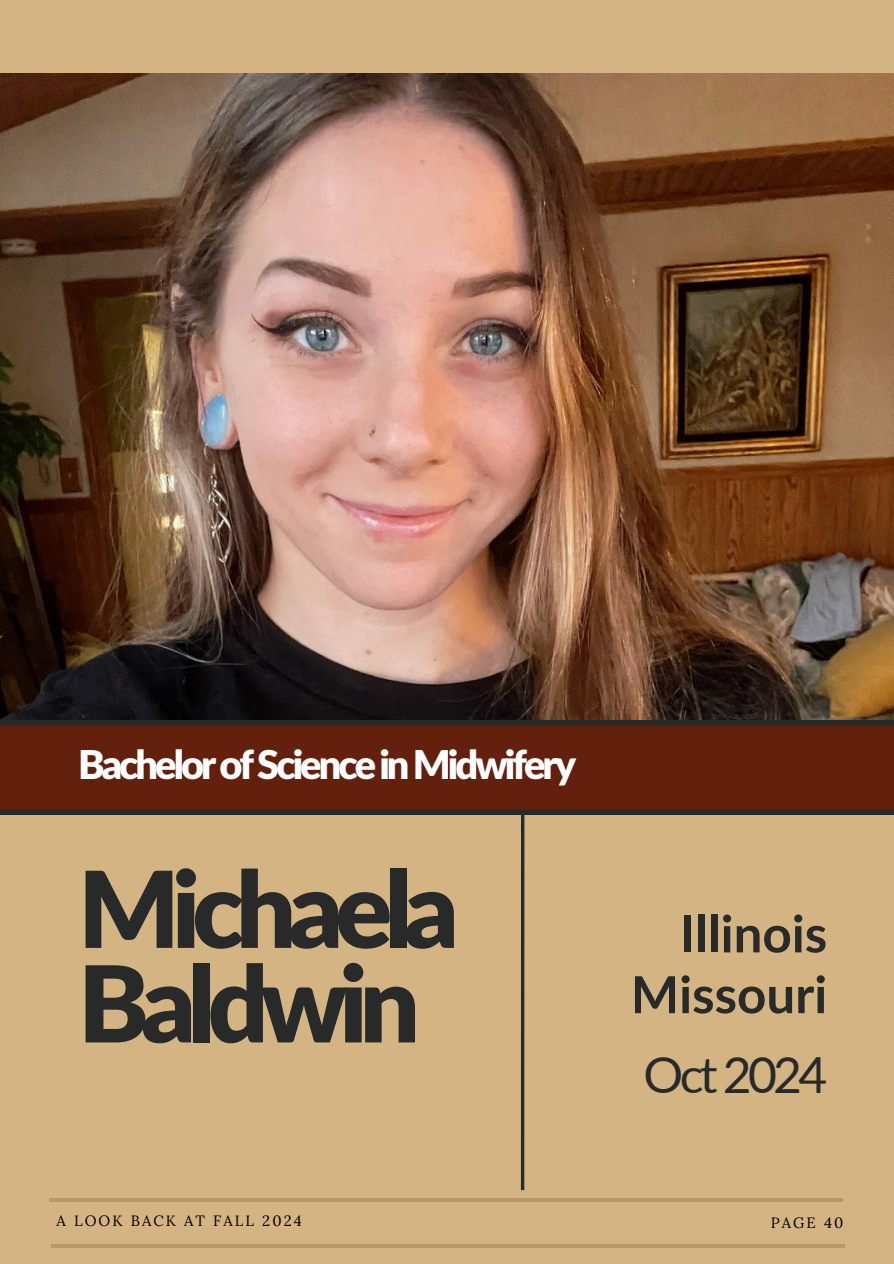
<style>
.page{position:relative;width:894px;height:1264px;background:#fff}
.page>*{position:absolute;margin:0;border:0;box-sizing:border-box;transform-origin:0 0}
.t1{font:900 105.9px/94.5px "Lato Latin";letter-spacing:-.075em;color:#282a29}
.t2{font:700 51px/60.8px "Lato";color:#282a29;text-align:right}
.t3{font:49.8px "Lato";letter-spacing:-.075em;color:#282a29}
.t4{font:900 39.75px "Lato Latin";letter-spacing:-.075em;color:#fff}
.t5{font:14.85px "Lora";letter-spacing:.14em;color:#000}
</style>
<div class="page">
<div style="left:0;top:0;width:893px;height:1263px;background:#d4b483"></div>
<img style="left:0;top:73px;width:893px;height:648px">
<svg style="left:0;top:721px;width:893px;height:93px"></svg>
<svg style="left:520px;top:813px;width:4px;height:376px;fill:#282a29"></svg>
<hr style="left:49px;top:1198px;width:793px;height:3px;background:#000">
<hr style="left:51px;top:1244px;width:793px;height:3px;background:#000">
<h4 class="t4" style="left:78px;top:747px;width:499px">Bachelor of Science in Midwifery</h4>
<p class="t1" style="left:78px;top:868px;width:382px">Michaela<br>Baldwin</p>
<p class="t2" style="left:630px;top:902px;width:198px">Illinois<br>Missouri</p>
<h1 class="t3" style="left:643px;top:1043px;width:185px">Oct 2024</h1>
<h2 class="t5" style="left:57px;top:1211px;width:247px">A LOOK BACK AT FALL 2024</h2>
<h3 class="t5" style="left:770px;top:1212px;width:74px">PAGE 40</h3>
</div>
